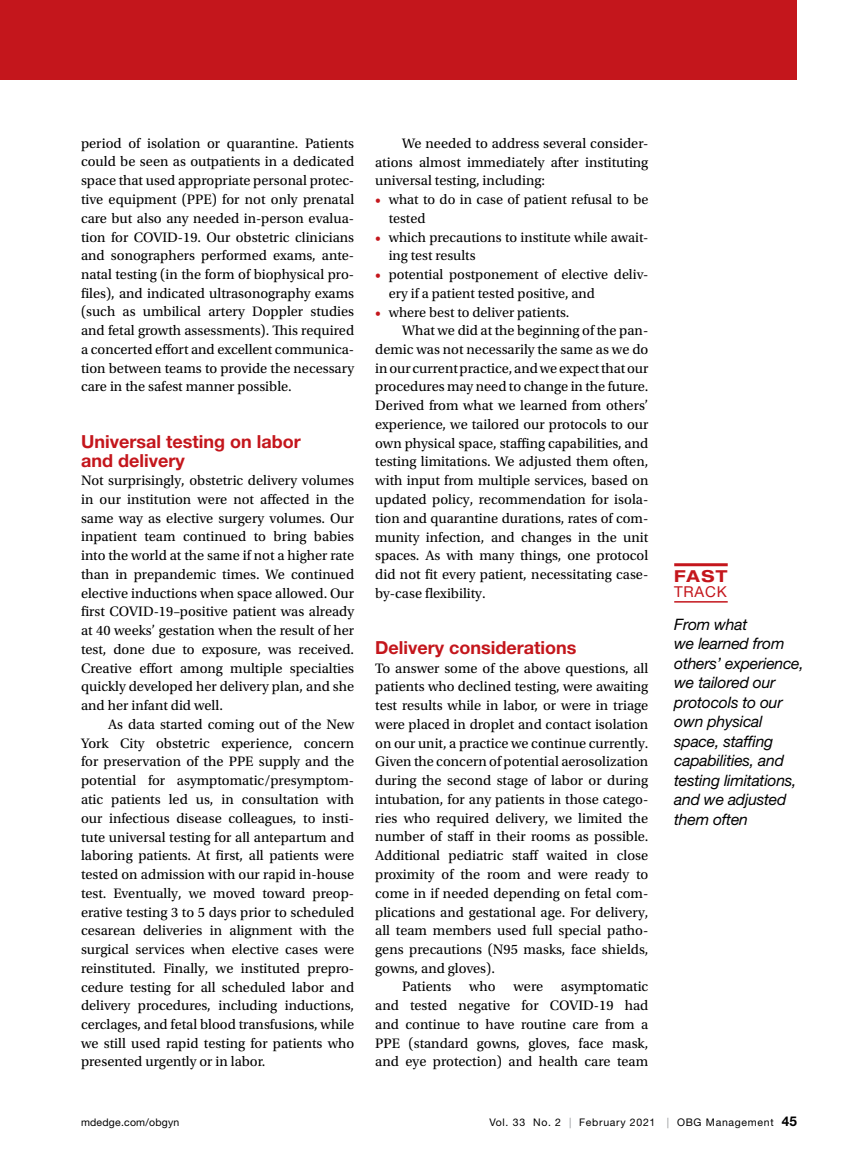
<style>
.page{position:relative;width:851px;height:1161px;background:#fff}
.page>*{position:absolute;margin:0;border:0;box-sizing:border-box;transform-origin:0 0}
.t1{font:700 18px/18.8px "Helvetica Neue LT Std";color:#c4161c}
.t2{font:700 expanded 16.5px "Helvetica Neue LT Std";color:#c4161c}
.t3{font:italic 15.75px/19.5px "Helvetica Neue LT Std";letter-spacing:-.015em;color:#000}
.t4{font:15px "Helvetica Neue LT Std";letter-spacing:.05em;color:#c4161c}
.t5{font:14.4px/18.8px "Utopia Std";color:#000;text-align:justify}
.t6{font:14.25px/18.8px "Utopia Std";color:#000}
.t7{font:10.5px "Helvetica Neue LT Std";letter-spacing:.065em;color:#000}
.t8{font:10.5px "Helvetica Neue LT Std";letter-spacing:.02em;color:#000}
.s1{color:#c4161c}
.s2{color:#939598}
.s3{font-weight:700;font-size:13.5px}
</style>
<div class="page">
<hr style="left:674px;top:601px;width:53px;height:2px;background:#c4161c">
<hr style="left:674px;top:563px;width:53px;height:3px;background:#c4161c">
<div style="left:0;top:0;width:796px;height:80px;background:#c4161c"></div>
<p class="t5" style="left:81px;top:134px;width:275px">period of isolation or quarantine. Patients could be seen as outpatients in a dedicated space that used appropriate personal protec&shy;tive equipment (PPE) for not only prenatal care but also any needed in-person evalua&shy;tion for COVID-19. Our obstetric clinicians and sonographers performed exams, ante&shy;natal testing (in the form of biophysical pro&shy;files), and indicated ultrasonography exams (such as umbilical artery Doppler studies and fetal growth assessments). This required a concerted effort and excellent communica&shy;tion between teams to provide the necessary care in the safest manner possible.</p>
<p class="t1" style="left:81px;top:432px;width:221px">Universal testing on labor and delivery</p>
<p class="t5" style="left:81px;top:471px;width:275px">Not surprisingly, obstetric delivery volumes in our institution were not affected in the same way as elective surgery volumes. Our inpatient team continued to bring babies into the world at the same if not a higher rate than in prepandemic times. We continued elective inductions when space allowed. Our first COVID-19–positive patient was already at 40 weeks’ gestation when the result of her test, done due to exposure, was received.<br>Creative effort among multiple specialties quickly developed her delivery plan, and she and her infant did well.</p>
<p class="t5" style="left:81px;top:715px;width:275px;text-indent:27px">As data started coming out of the New York City obstetric experience, concern for preservation of the PPE supply and the potential for asymptomatic/presymptom&shy;atic patients led us, in consultation with our infectious disease colleagues, to insti&shy;tute universal testing for all antepartum and laboring patients. At first, all patients were tested on admission with our rapid in-house test. Eventually, we moved toward preop&shy;erative testing 3 to 5 days prior to scheduled cesarean deliveries in alignment with the surgical services when elective cases were reinstituted. Finally, we instituted prepro&shy;cedure testing for all scheduled labor and delivery procedures, including inductions, cerclages, and fetal blood transfusions, while we still used rapid testing for patients who presented urgently or in labor.</p>
<p class="t5" style="left:375px;top:134px;width:274px;text-indent:27px">We needed to address several consider&shy;ations almost immediately after instituting universal testing, including:</p>
<p class="t6" style="left:388px;top:190px;width:261px;text-indent:-13px"><span class="s1">•</span> what to do in case of patient refusal to be tested</p>
<p class="t6" style="left:388px;top:228px;width:261px;text-indent:-13px"><span class="s1">•</span> which precautions to institute while await&shy;ing test results</p>
<p class="t6" style="left:388px;top:265px;width:261px;text-indent:-13px"><span class="s1">•</span> potential postponement of elective deliv&shy;ery if a patient tested positive, and</p>
<p class="t6" style="left:375px;top:303px;width:196px"><span class="s1">•</span> where best to deliver patients.</p>
<p class="t5" style="left:375px;top:321px;width:275px;text-indent:27px">What we did at the beginning of the pan&shy;demic was not necessarily the same as we do in our current practice, and we expect that our procedures may need to change in the future.<br>Derived from what we learned from others’ experience, we tailored our protocols to our own physical space, staffing capabilities, and testing limitations. We adjusted them often, with input from multiple services, based on updated policy, recommendation for isola&shy;tion and quarantine durations, rates of com&shy;munity infection, and changes in the unit spaces. As with many things, one protocol did not fit every patient, necessitating case&shy;by-case flexibility.</p>
<p class="t1" style="left:375px;top:638px;width:203px">Delivery considerations</p>
<p class="t5" style="left:375px;top:659px;width:275px">To answer some of the above questions, all patients who declined testing, were awaiting test results while in labor, or were in triage were placed in droplet and contact isolation on our unit, a practice we continue currently.<br>Given the concern of potential aerosolization during the second stage of labor or during intubation, for any patients in those catego&shy;ries who required delivery, we limited the number of staff in their rooms as possible.<br>Additional pediatric staff waited in close proximity of the room and were ready to come in if needed depending on fetal com&shy;plications and gestational age. For delivery, all team members used full special patho&shy;gens precautions (N95 masks, face shields, gowns, and gloves).</p>
<p class="t5" style="left:375px;top:978px;width:275px;text-indent:27px">Patients who were asymptomatic and tested negative for COVID-19 had and continue to have routine care from a PPE (standard gowns, gloves, face mask, and eye protection) and health care team</p>
<p class="t2" style="left:674px;top:566px;width:55px">FAST</p>
<p class="t4" style="left:674px;top:583px;width:54px">TRACK</p>
<p class="t3" style="left:674px;top:614px;width:131px">From what<br>we learned from others’ experience, we tailored our protocols to our own physical space, staffing capabilities, and testing limitations, and we adjusted them often</p>
<p class="t8" style="left:81px;top:1116px;width:100px">mdedge.com/obgyn</p>
<p class="t7" style="left:489px;top:1116px;width:309px">Vol. 33 No. 2 <span class="s2">|</span> February 2021 <span class="s2">|</span> OBG Management <span class="s3">45</span></p>
</div>
